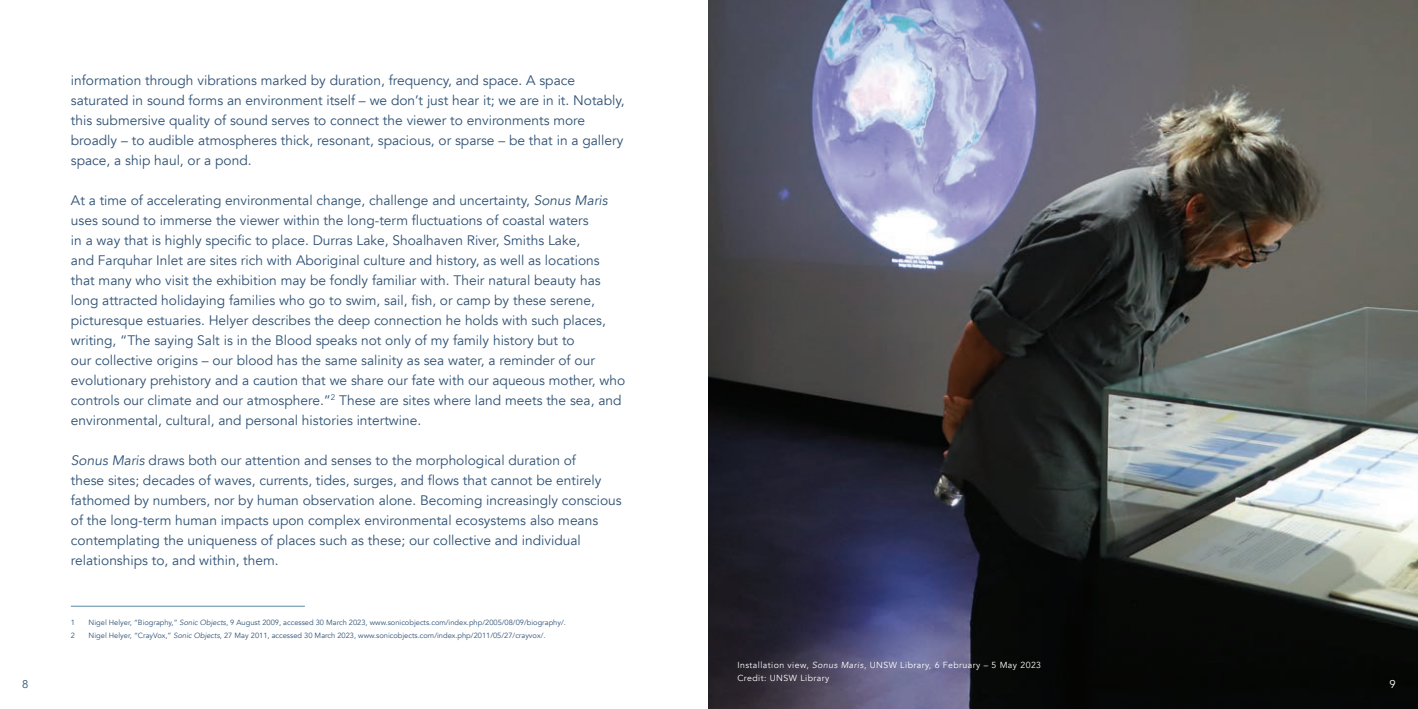
<style>
.page{position:relative;width:1418px;height:709px;background:#fff}
.page>*{position:absolute;margin:0;border:0;box-sizing:border-box;transform-origin:0 0}
.t1{font:13.75px/20px "Avenir";color:#2f5275}
.t2{font:11.25px "Avenir";color:#2f5275}
.t3{font:11.25px "Avenir";color:#fff}
.t4{font:8.75px/12.5px "Avenir";letter-spacing:.05em;color:#fff}
.t5{font:7.5px "Avenir";color:#2f5275}
.s1{font-style:italic}
</style>
<div class="page">
<img style="left:709px;top:0;width:708px;height:709px">
<hr style="left:71px;top:606px;width:234px;height:1px;background:#5787a3">
<p class="t1" style="left:71px;top:70px;width:555px">information through vibrations marked by duration, frequency, and space. A space saturated in sound forms an environment itself – we don’t just hear it; we are in it. Notably, this submersive quality of sound serves to connect the viewer to environments more broadly – to audible atmospheres thick, resonant, spacious, or sparse – be that in a gallery space, a ship haul, or a pond.</p>
<p class="t1" style="left:71px;top:190px;width:556px">At a time of accelerating environmental change, challenge and uncertainty, <span class="s1">Sonus Maris </span>uses sound to immerse the viewer within the long-term fluctuations of coastal waters<br>in a way that is highly specific to place. Durras Lake, Shoalhaven River, Smiths Lake,<br>and Farquhar Inlet are sites rich with Aboriginal culture and history, as well as locations that many who visit the exhibition may be fondly familiar with. Their natural beauty has long attracted holidaying families who go to swim, sail, fish, or camp by these serene, picturesque estuaries. Helyer describes the deep connection he holds with such places, writing, “The saying Salt is in the Blood speaks not only of my family history but to<br>our collective origins – our blood has the same salinity as sea water, a reminder of our evolutionary prehistory and a caution that we share our fate with our aqueous mother, who controls our climate and our atmosphere.”<sup>2</sup> These are sites where land meets the sea, and environmental, cultural, and personal histories intertwine.</p>
<p class="t1" style="left:71px;top:450px;width:552px"><span class="s1">Sonus Maris</span> draws both our attention and senses to the morphological duration of<br>these sites; decades of waves, currents, tides, surges, and flows that cannot be entirely fathomed by numbers, nor by human observation alone. Becoming increasingly conscious of the long-term human impacts upon complex environmental ecosystems also means contemplating the uniqueness of places such as these; our collective and individual relationships to, and within, them.</p>
<p class="t5" style="left:71px;top:618px;width:6px">1</p>
<p class="t5" style="left:89px;top:618px;width:479px">Nigel Helyer, “Biography,” <span class="s1">Sonic Objects</span>, 9 August 2009, accessed 30 March 2023, www.sonicobjects.com/index.php/2005/08/09/biography/.</p>
<p class="t5" style="left:71px;top:631px;width:6px">2</p>
<p class="t5" style="left:89px;top:631px;width:458px">Nigel Helyer, “CrayVox,” <span class="s1">Sonic Objects</span>, 27 May 2011, accessed 30 March 2023, www.sonicobjects.com/index.php/2011/05/27/crayvox/.</p>
<p class="t4" style="left:737px;top:659px;width:305px">Installation view, <span class="s1">Sonus Maris</span>, UNSW Library, 6 February – 5 May 2023<br>Credit: UNSW Library</p>
<p class="t2" style="left:22px;top:677px;width:8px">8</p>
<p class="t3" style="left:1389px;top:677px;width:8px">9</p>
</div>
